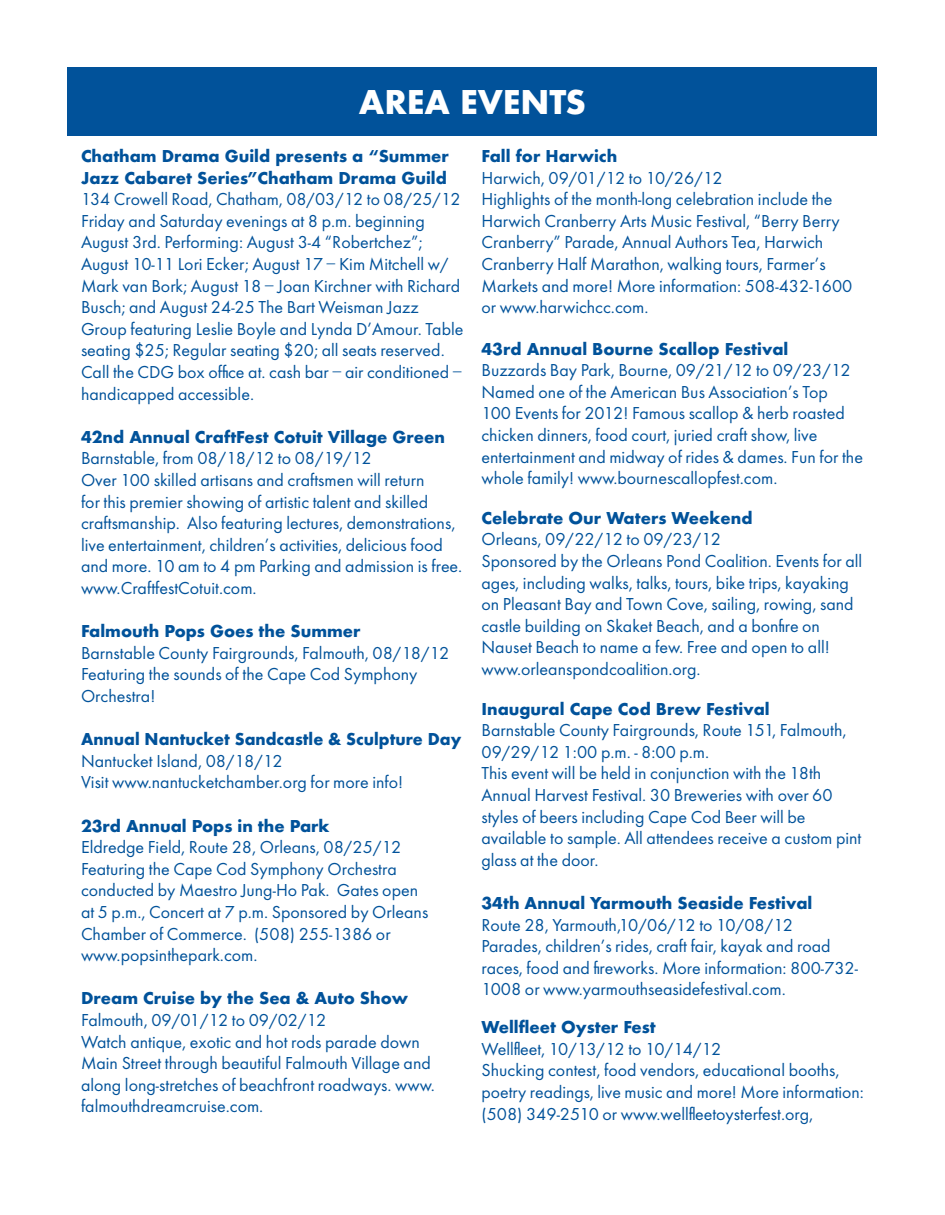
<style>
.page{position:relative;width:945px;height:1215px;background:#fff}
.page>*{position:absolute;margin:0;border:0;box-sizing:border-box;transform-origin:0 0}
.t1{font:36px "Futura Bld";color:#fff}
.t2{font:18px/21.6px "Futura";color:#01529a}
.t3{font:18px/21.6px "Futura Bld";color:#01529a}
</style>
<div class="page">
<div style="left:68px;top:68px;width:810px;height:68px;background:#01529a"></div>
<h1 class="t1" style="left:359px;top:78px;width:229px">AREA EVENTS</h1>
<p class="t3" style="left:81px;top:147px;width:369px">Chatham Drama Guild presents a “Summer<br>Jazz Cabaret Series”Chatham Drama Guild</p>
<p class="t2" style="left:81px;top:190px;width:384px">134 Crowell Road, Chatham, 08/03/12 to 08/25/12<br>Friday and Saturday evenings at 8 p.m. beginning August 3rd. Performing: August 3-4 “Robertchez”; August 10-11 Lori Ecker; August 17 – Kim Mitchell w/ Mark van Bork; August 18 – Joan Kirchner with Richard Busch; and August 24-25 The Bart Weisman Jazz Group featuring Leslie Boyle and Lynda D’Amour. Table seating $25; Regular seating $20; all seats reserved.<br>Call the CDG box office at. cash bar – air conditioned – handicapped accessible.</p>
<p class="t3" style="left:81px;top:427px;width:366px">42nd Annual CraftFest Cotuit Village Green</p>
<p class="t2" style="left:81px;top:449px;width:383px">Barnstable, from 08/18/12 to 08/19/12<br>Over 100 skilled artisans and craftsmen will return<br>for this premier showing of artistic talent and skilled craftsmanship. Also featuring lectures, demonstrations, live entertainment, children’s activities, delicious food and more. 10 am to 4 pm Parking and admission is free. www.CraftfestCotuit.com.</p>
<p class="t3" style="left:81px;top:622px;width:281px">Falmouth Pops Goes the Summer</p>
<p class="t2" style="left:81px;top:643px;width:370px">Barnstable County Fairgrounds, Falmouth, 08/18/12<br>Featuring the sounds of the Cape Cod Symphony<br>Orchestra!</p>
<p class="t3" style="left:81px;top:730px;width:382px">Annual Nantucket Sandcastle &amp; Sculpture Day</p>
<p class="t2" style="left:81px;top:751px;width:324px">Nantucket Island, 08/18/12<br>Visit www.nantucketchamber.org for more info!</p>
<p class="t3" style="left:81px;top:816px;width:250px">23rd Annual Pops in the Park</p>
<p class="t2" style="left:81px;top:838px;width:349px">Eldredge Field, Route 28, Orleans, 08/25/12<br>Featuring the Cape Cod Symphony Orchestra conducted by Maestro Jung-Ho Pak. Gates open at 5 p.m., Concert at 7 p.m. Sponsored by Orleans Chamber of Commerce. (508) 255-1386 or www.popsinthepark.com.</p>
<p class="t3" style="left:81px;top:989px;width:329px">Dream Cruise by the Sea &amp; Auto Show</p>
<p class="t2" style="left:81px;top:1011px;width:355px">Falmouth, 09/01/12 to 09/02/12<br>Watch antique, exotic and hot rods parade down Main Street through beautiful Falmouth Village and along long-stretches of beachfront roadways. www. falmouthdreamcruise.com.</p>
<p class="t3" style="left:482px;top:147px;width:137px">Fall for Harwich</p>
<p class="t2" style="left:482px;top:168px;width:372px">Harwich, 09/01/12 to 10/26/12<br>Highlights of the month-long celebration include the Harwich Cranberry Arts Music Festival, “Berry Berry Cranberry” Parade, Annual Authors Tea, Harwich Cranberry Half Marathon, walking tours, Farmer’s Markets and more! More information: 508-432-1600 or www.harwichcc.com.</p>
<p class="t3" style="left:482px;top:339px;width:308px">43rd Annual Bourne Scallop Festival</p>
<p class="t2" style="left:482px;top:361px;width:383px">Buzzards Bay Park, Bourne, 09/21/12 to 09/23/12<br>Named one of the American Bus Association’s Top<br>100 Events for 2012! Famous scallop &amp; herb roasted chicken dinners, food court, juried craft show, live entertainment and midway of rides &amp; dames. Fun for the whole family! www.bournescallopfest.com.</p>
<p class="t3" style="left:482px;top:509px;width:273px">Celebrate Our Waters Weekend</p>
<p class="t2" style="left:482px;top:530px;width:382px">Orleans, 09/22/12 to 09/23/12<br>Sponsored by the Orleans Pond Coalition. Events for all ages, including walks, talks, tours, bike trips, kayaking on Pleasant Bay and Town Cove, sailing, rowing, sand castle building on Skaket Beach, and a bonfire on Nauset Beach to name a few. Free and open to all! www.orleanspondcoalition.org.</p>
<p class="t3" style="left:482px;top:699px;width:290px">Inaugural Cape Cod Brew Festival</p>
<p class="t2" style="left:482px;top:721px;width:381px">Barnstable County Fairgrounds, Route 151, Falmouth, 09/29/12 1:00 p.m. - 8:00 p.m.<br>This event will be held in conjunction with the 18th Annual Harvest Festival. 30 Breweries with over 60 styles of beers including Cape Cod Beer will be available to sample. All attendees receive a custom pint glass at the door.</p>
<p class="t3" style="left:482px;top:894px;width:332px">34th Annual Yarmouth Seaside Festival</p>
<p class="t2" style="left:482px;top:915px;width:378px">Route 28, Yarmouth,10/06/12 to 10/08/12<br>Parades, children’s rides, craft fair, kayak and road races, food and fireworks. More information: 800-732- 1008 or www.yarmouthseasidefestival.com.</p>
<p class="t3" style="left:482px;top:1018px;width:176px">Wellfleet Oyster Fest</p>
<p class="t2" style="left:482px;top:1040px;width:384px">Wellfleet, 10/13/12 to 10/14/12<br>Shucking contest, food vendors, educational booths, poetry readings, live music and more! More information: (508) 349-2510 or www.wellfleetoysterfest.org,</p>
</div>
